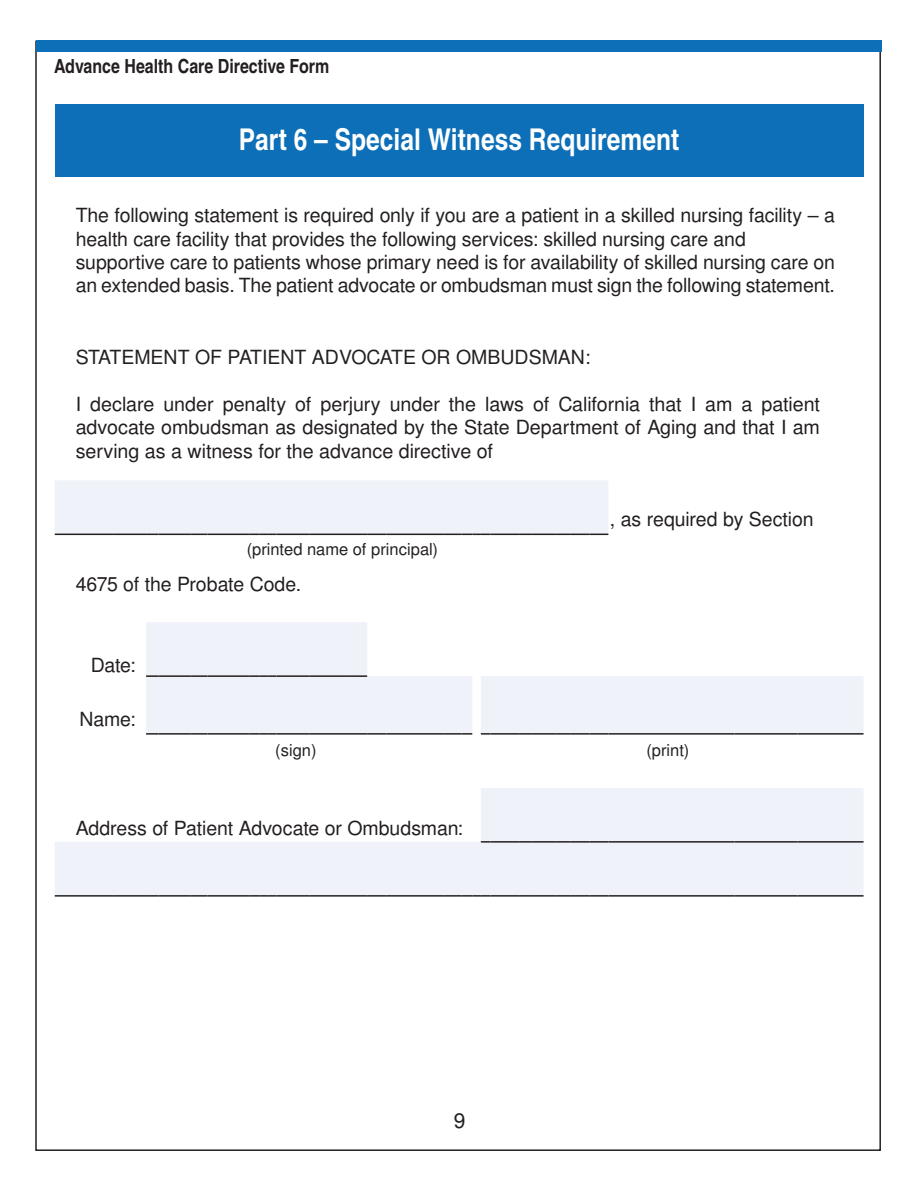
<style>
.page{position:relative;width:918px;height:1188px;background:#fff}
.page>*{position:absolute;margin:0;border:0;box-sizing:border-box;transform-origin:0 0}
.t1{font:700 condensed 30px "Nimbus Sans LOT";color:#fff}
.t2{font:21px "Nimbus Sans LOT";color:#231f20}
.t3{font:19.5px/23.4px "Nimbus Sans LOT";letter-spacing:-.005em;color:#231f20}
.t4{font:700 condensed 19.5px "Nimbus Sans LOT";color:#231f20}
.t5{font:16.5px "Nimbus Sans LOT";color:#231f20}
</style>
<div class="page">
<div style="left:55px;top:104px;width:809px;height:72px;background:#0c6fb8"></div>
<svg style="left:55px;top:480px;width:808px;height:415px"></svg>
<hr style="left:207px;top:534px;width:35px;height:1px;background:#231f20">
<svg style="left:242px;top:534px;width:34px;height:1px"></svg>
<hr style="left:276px;top:534px;width:34px;height:1px;background:#231f20">
<hr style="left:310px;top:534px;width:38px;height:1px;background:#231f20">
<svg style="left:348px;top:534px;width:38px;height:1px"></svg>
<hr style="left:386px;top:534px;width:57px;height:1px;background:#231f20">
<svg style="left:443px;top:534px;width:165px;height:1px"></svg>
<svg style="left:146px;top:675px;width:61px;height:2px"></svg>
<hr style="left:207px;top:675px;width:35px;height:2px;background:#231f20">
<svg style="left:242px;top:675px;width:34px;height:2px"></svg>
<hr style="left:276px;top:675px;width:34px;height:2px;background:#231f20">
<hr style="left:310px;top:675px;width:38px;height:2px;background:#231f20">
<svg style="left:348px;top:675px;width:19px;height:2px"></svg>
<svg style="left:146px;top:733px;width:61px;height:2px"></svg>
<hr style="left:207px;top:733px;width:35px;height:2px;background:#231f20">
<svg style="left:242px;top:733px;width:34px;height:2px"></svg>
<hr style="left:276px;top:733px;width:34px;height:2px;background:#231f20">
<hr style="left:310px;top:733px;width:38px;height:2px;background:#231f20">
<svg style="left:348px;top:733px;width:38px;height:2px"></svg>
<hr style="left:55px;top:534px;width:59px;height:1px;background:#231f20">
<svg style="left:114px;top:534px;width:93px;height:1px"></svg>
<hr style="left:386px;top:733px;width:57px;height:2px;background:#231f20">
<svg style="left:443px;top:733px;width:29px;height:2px"></svg>
<svg style="left:481px;top:733px;width:51px;height:2px"></svg>
<hr style="left:532px;top:733px;width:24px;height:2px;background:#231f20">
<svg style="left:556px;top:733px;width:52px;height:2px"></svg>
<hr style="left:608px;top:733px;width:126px;height:2px;background:#231f20">
<hr style="left:734px;top:733px;width:63px;height:2px;background:#231f20">
<hr style="left:797px;top:733px;width:67px;height:2px;background:#231f20">
<hr style="left:55px;top:895px;width:59px;height:2px;background:#231f20">
<svg style="left:114px;top:895px;width:93px;height:2px"></svg>
<hr style="left:207px;top:895px;width:35px;height:2px;background:#231f20">
<svg style="left:242px;top:895px;width:34px;height:2px"></svg>
<hr style="left:276px;top:895px;width:34px;height:2px;background:#231f20">
<hr style="left:310px;top:895px;width:38px;height:2px;background:#231f20">
<svg style="left:348px;top:895px;width:38px;height:2px"></svg>
<hr style="left:386px;top:895px;width:57px;height:2px;background:#231f20">
<svg style="left:443px;top:895px;width:89px;height:2px"></svg>
<hr style="left:532px;top:895px;width:24px;height:2px;background:#231f20">
<svg style="left:556px;top:895px;width:52px;height:2px"></svg>
<hr style="left:608px;top:895px;width:126px;height:2px;background:#231f20">
<hr style="left:734px;top:895px;width:63px;height:2px;background:#231f20">
<hr style="left:797px;top:895px;width:67px;height:2px;background:#231f20">
<svg style="left:481px;top:841px;width:51px;height:2px"></svg>
<hr style="left:532px;top:841px;width:24px;height:2px;background:#231f20">
<svg style="left:556px;top:841px;width:52px;height:2px"></svg>
<hr style="left:608px;top:841px;width:126px;height:2px;background:#231f20">
<hr style="left:734px;top:841px;width:63px;height:2px;background:#231f20">
<hr style="left:797px;top:841px;width:67px;height:2px;background:#231f20">
<div style="left:36px;top:40px;width:846px;height:12px;background:#0c6fb8"></div>
<p class="t4" style="left:54px;top:54px;width:277px">Advance Health Care Directive Form</p>
<h1 class="t1" style="left:239px;top:121px;width:442px">Part 6 – Special Witness Requirement</h1>
<p class="t3" style="left:76px;top:204px;width:761px">The following statement is required only if you are a patient in a skilled nursing facility – a health care facility that provides the following services: skilled nursing care and supportive care to patients whose primary need is for availability of skilled nursing care on an extended basis. The patient advocate or ombudsman must sign the following statement.</p>
<p class="t3" style="left:76px;top:346px;width:516px">STATEMENT OF PATIENT ADVOCATE OR OMBUDSMAN:</p>
<p class="t3" style="left:76px;top:393px;width:746px;text-align:justify">I declare under penalty of perjury under the laws of California that I am a patient advocate ombudsman as designated by the State Department of Aging and that I am serving as a witness for the advance directive of</p>
<p class="t5" style="left:247px;top:539px;width:193px">(printed name of principal)</p>
<p class="t3" style="left:76px;top:573px;width:227px">4675 of the Probate Code.</p>
<p class="t3" style="left:91px;top:654px;width:46px">Date:</p>
<p class="t3" style="left:79px;top:708px;width:58px">Name:</p>
<p class="t3" style="left:610px;top:508px;width:205px">, as required by Section</p>
<p class="t5" style="left:275px;top:741px;width:43px">(sign)</p>
<p class="t5" style="left:646px;top:741px;width:45px">(print)</p>
<p class="t3" style="left:76px;top:817px;width:389px">Address of Patient Advocate or Ombudsman:</p>
<p class="t2" style="left:454px;top:1108px;width:13px">9</p>
</div>
